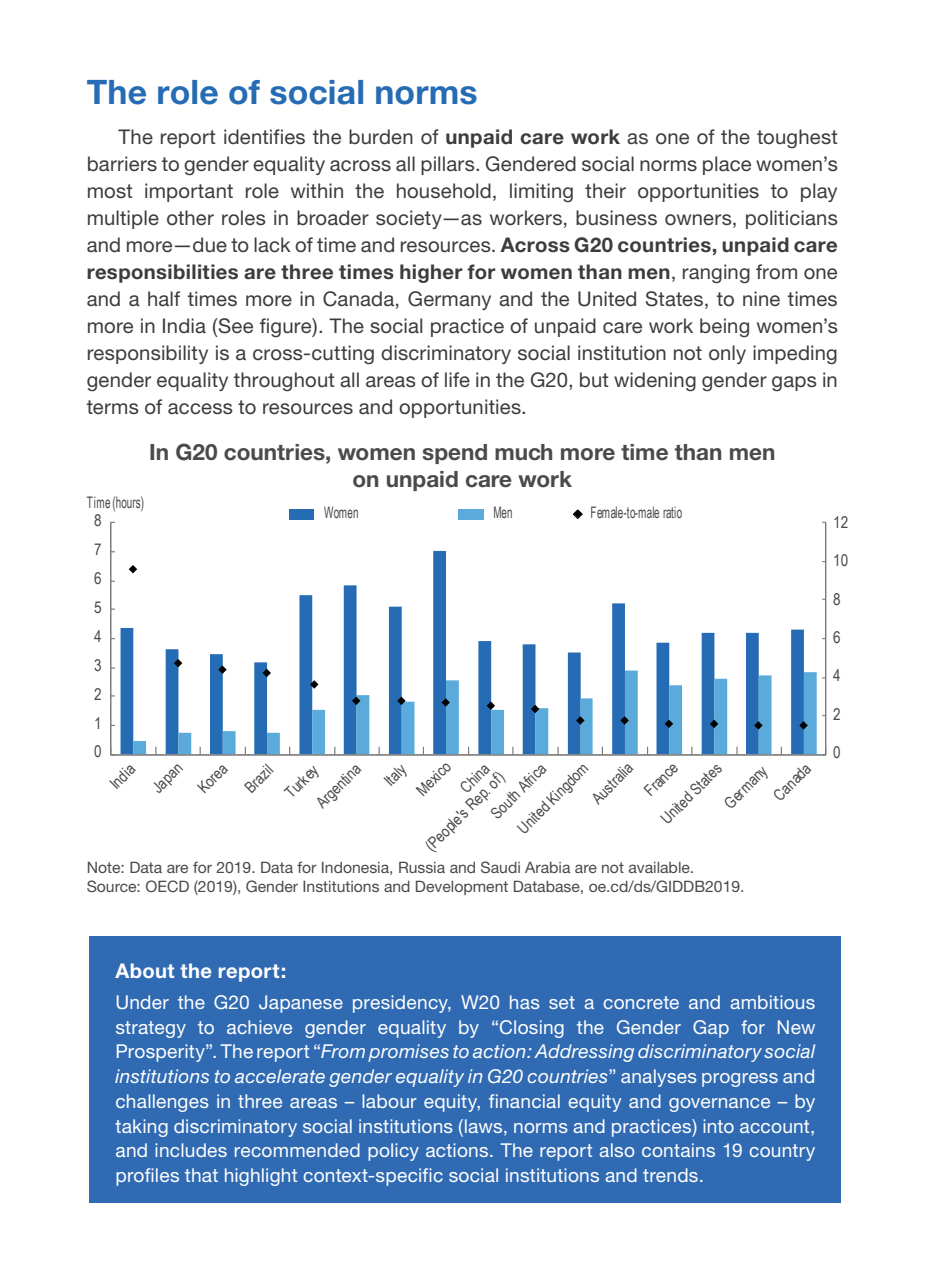
<style>
.page{position:relative;width:948px;height:1263px;background:#fff}
.page>*{position:absolute;margin:0;border:0;box-sizing:border-box;transform-origin:0 0}
.t1{font:700 33.75px "Helvetica Neue CE";letter-spacing:.005em;color:#266cb4}
.t2{font:700 22.5px/27px "Helvetica Neue CE";color:#4a4a49;text-align:center}
.t3{font:20.25px/27px "Helvetica Neue";letter-spacing:.01em;color:#3c3c3b;text-align:justify}
.t4{font:700 20.25px "Helvetica Neue CE";letter-spacing:.02em;color:#3c3c3b}
.t5{font:700 20.25px "Helvetica Neue CE";letter-spacing:.02em;color:#fff}
.t6{font:19.12px/24.8px "Helvetica Neue";letter-spacing:.01em;color:#fff}
.t7{font:italic 19.12px/24.8px "Helvetica Neue CE";letter-spacing:.015em;color:#fff}
.t8{font:16.2px "Arial Narrow";color:#4a4a49}
.t9{font:15.97px/23.6px "Arial Narrow";letter-spacing:.01em;color:#4a4a49}
.t10{font:15.97px "Arial Narrow";letter-spacing:.01em;color:#4a4a49;scale:.76 1}
.t11{font:15.75px/18.9px "Helvetica Neue";color:#4a4a49}
.s1{font-family:"Helvetica Neue CE";font-weight:700}
.s2{font-family:"Helvetica Neue";font-weight:400}
.s3{font-family:"Helvetica Neue";font-style:normal}
</style>
<div class="page">
<div style="left:90px;top:936px;width:750px;height:266px;background:#2f6ab2"></div>
<svg style="left:120px;top:551px;width:683px;height:203px"></svg>
<svg style="left:133px;top:670px;width:683px;height:84px"></svg>
<hr style="left:824px;top:522px;width:1px;height:233px;background:#7c7b7b">
<hr style="left:110px;top:522px;width:1px;height:233px;background:#7c7b7b">
<hr style="left:111px;top:754px;width:714px;height:1px;background:#7c7b7b">
<svg style="left:646px;top:747px;width:2px;height:8px"></svg>
<svg style="left:422px;top:747px;width:2px;height:8px"></svg>
<svg style="left:199px;top:747px;width:2px;height:7px"></svg>
<svg style="left:129px;top:565px;width:8px;height:8px"></svg>
<svg style="left:174px;top:659px;width:8px;height:8px"></svg>
<svg style="left:218px;top:665px;width:8px;height:9px"></svg>
<svg style="left:262px;top:669px;width:9px;height:8px"></svg>
<svg style="left:310px;top:680px;width:8px;height:9px"></svg>
<svg style="left:352px;top:696px;width:8px;height:9px"></svg>
<svg style="left:397px;top:696px;width:8px;height:9px"></svg>
<svg style="left:441px;top:698px;width:9px;height:9px"></svg>
<svg style="left:486px;top:701px;width:9px;height:9px"></svg>
<svg style="left:530px;top:705px;width:9px;height:8px"></svg>
<svg style="left:576px;top:716px;width:8px;height:9px"></svg>
<svg style="left:620px;top:716px;width:8px;height:9px"></svg>
<svg style="left:664px;top:719px;width:9px;height:9px"></svg>
<svg style="left:709px;top:720px;width:9px;height:8px"></svg>
<svg style="left:753px;top:721px;width:9px;height:9px"></svg>
<svg style="left:799px;top:721px;width:8px;height:9px"></svg>
<svg style="left:573px;top:509px;width:10px;height:10px"></svg>
<div style="left:290px;top:509px;width:24px;height:10px;background:#266cb4"></div>
<div style="left:458px;top:509px;width:25px;height:10px;background:#5aaadb"></div>
<h1 class="t1" style="left:87px;top:71px;width:392px">The role of social norms</h1>
<p class="t3" style="left:87px;top:123px;width:752px;text-indent:32px">The report identifies the burden of <span class="s1">unpaid care work</span> as one of the toughest barriers to gender equality across all pillars. Gendered social norms place women’s most important role within the household, limiting their opportunities to play multiple other roles in broader society—as workers, business owners, politicians and more—due to lack of time and resources. <span class="s1">Across G20 countries, unpaid care</span></p>
<p class="t4" style="left:87px;top:259px;width:752px">responsibilities are three times higher for women than men<span class="s2">, ranging from one</span></p>
<p class="t3" style="left:87px;top:285px;width:752px">and a half times more in Canada, Germany and the United States, to nine times more in India (See figure). The social practice of unpaid care work being women’s responsibility is a cross-cutting discriminatory social institution not only impeding gender equality throughout all areas of life in the G20, but widening gender gaps in terms of access to resources and opportunities.</p>
<p class="t2" style="left:149px;top:439px;width:627px">In G20 countries, women spend much more time than men on unpaid care work</p>
<p class="t10" style="left:87px;top:490px;width:77px">Time (hours)</p>
<p class="t8" style="left:94px;top:508px;width:9px">8</p>
<p class="t8" style="left:94px;top:537px;width:9px">7</p>
<p class="t8" style="left:94px;top:566px;width:9px">6</p>
<p class="t8" style="left:94px;top:595px;width:9px">5</p>
<p class="t8" style="left:94px;top:624px;width:9px">4</p>
<p class="t8" style="left:94px;top:653px;width:9px">3</p>
<p class="t8" style="left:94px;top:682px;width:9px">2</p>
<p class="t8" style="left:94px;top:711px;width:9px">1</p>
<p class="t8" style="left:94px;top:740px;width:9px">0</p>
<p class="t10" style="left:324px;top:501px;width:47px">Women</p>
<p class="t10" style="left:493px;top:501px;width:27px">Men</p>
<p class="t10" style="left:590px;top:501px;width:122px">Female-to-male ratio</p>
<p class="t9" style="left:310px;top:797px;width:57px;rotate:-45deg">Argentina</p>
<p class="t9" style="left:378px;top:775px;width:25px;rotate:-45deg">Italy</p>
<p class="t9" style="left:410px;top:784px;width:43px;rotate:-45deg">Mexico</p>
<p class="t9" style="left:454px;top:781px;width:35px;rotate:-45deg">China</p>
<p class="t9" style="left:511px;top:822px;width:94px;rotate:-45deg">United Kingdom</p>
<p class="t9" style="left:585px;top:792px;width:52px;rotate:-45deg">Australia</p>
<p class="t9" style="left:638px;top:784px;width:42px;rotate:-45deg">France</p>
<p class="t9" style="left:104px;top:777px;width:30px;rotate:-45deg">India</p>
<p class="t9" style="left:146px;top:781px;width:37px;rotate:-45deg">Japan</p>
<p class="t9" style="left:191px;top:781px;width:36px;rotate:-45deg">Korea</p>
<p class="t9" style="left:238px;top:781px;width:34px;rotate:-45deg">Brazil</p>
<p class="t9" style="left:279px;top:786px;width:41px;rotate:-45deg">Turkey</p>
<p class="t9" style="left:654px;top:812px;width:80px;rotate:-45deg">United States</p>
<p class="t9" style="left:744px;top:766px;width:47px;line-height:29.2px;text-indent:-41px;rotate:-45deg">Germany<br>Canada</p>
<p class="t9" style="left:467px;top:790px;width:72px;text-indent:-69px;rotate:-45deg">(People's Rep. of)<br>South Africa</p>
<p class="t11" style="left:87px;top:857px;width:659px">Note: Data are for 2019. Data for Indonesia, Russia and Saudi Arabia are not available.<br>Source: OECD (2019), Gender Institutions and Development Database, oe.cd/ds/GIDDB2019.</p>
<p class="t8" style="left:833px;top:510px;width:17px">12</p>
<p class="t8" style="left:833px;top:549px;width:17px">10</p>
<p class="t8" style="left:833px;top:587px;width:9px">8</p>
<p class="t8" style="left:833px;top:625px;width:9px">6</p>
<p class="t8" style="left:833px;top:664px;width:9px">4</p>
<p class="t8" style="left:833px;top:702px;width:9px">2</p>
<p class="t8" style="left:833px;top:740px;width:9px">0</p>
<p class="t5" style="left:115px;top:958px;width:173px">About the report:</p>
<p class="t6" style="left:115px;top:989px;width:701px">Under the G20 Japanese presidency, W20 has set a concrete and ambitious strategy to achieve gender equality by “Closing the Gender Gap for New</p>
<p class="t7" style="left:115px;top:1039px;width:701px"><span class="s3">Prosperity”. The report “</span>From promises to action: Addressing discriminatory social institutions to accelerate gender equality in G20 countries<span class="s3">” analyses progress and</span></p>
<p class="t6" style="left:115px;top:1088px;width:701px;text-align:justify">challenges in three areas – labour equity, financial equity and governance – by taking discriminatory social institutions (laws, norms and practices) into account, and includes recommended policy actions. The report also contains 19 country profiles that highlight context-specific social institutions and trends.</p>
</div>
